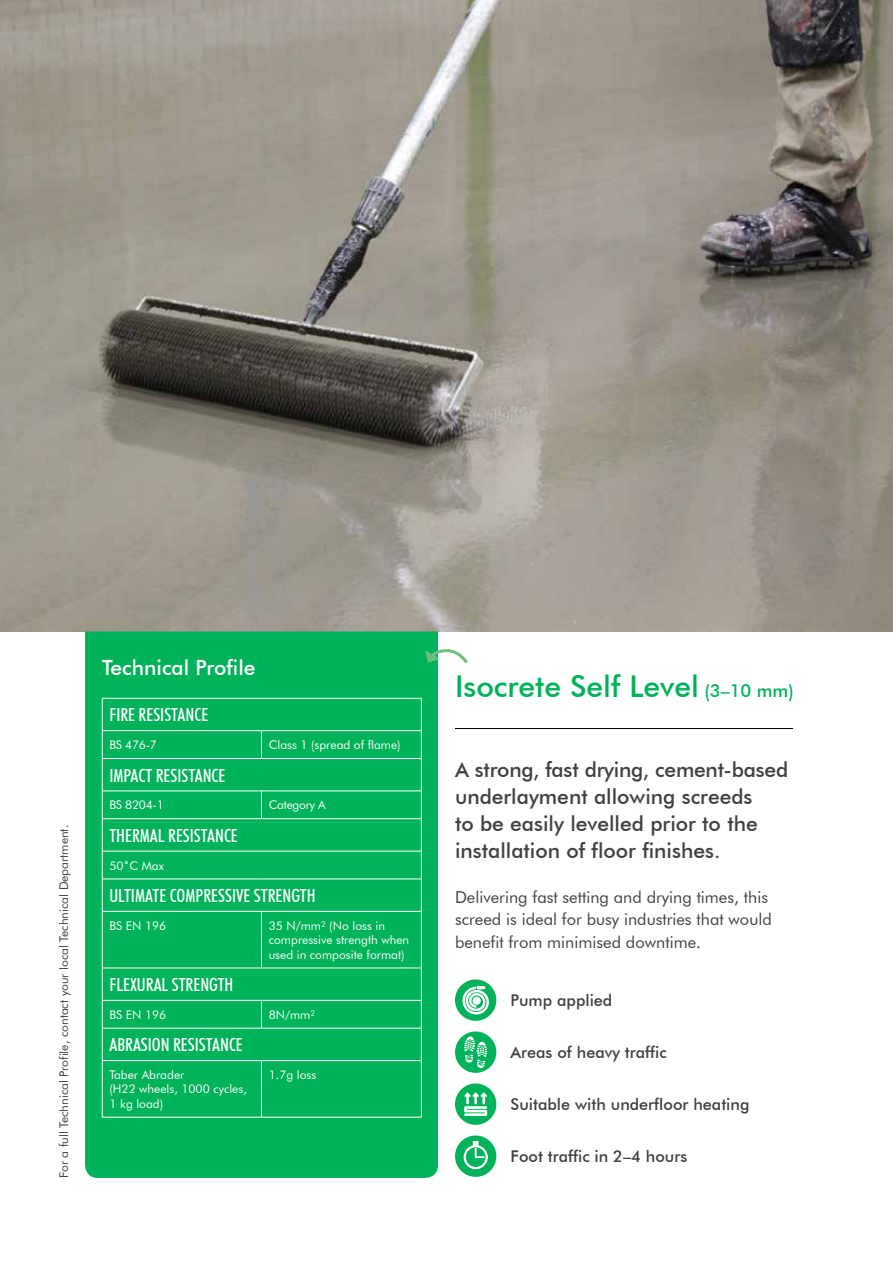
<style>
.page{position:relative;width:893px;height:1263px;background:#fff}
.page>*{position:absolute;margin:0;border:0;box-sizing:border-box;transform-origin:0 0}
.t1{font:500 30px "Futura BT";color:#00b259}
.t2{font:500 21px/27px "Futura BT";color:#414042}
.t3{font:500 21px "Futura BT";color:#fff}
.t4{font:500 condensed 18px "Futura BT";color:#fff}
.t5{font:16.5px/22.5px "Futura BT";color:#414042}
.t6{font:500 16.2px "Futura BT";color:#414042}
.t7{font:12px/14.4px "Futura BT";color:#fff}
.t8{font:12px "Futura BT";color:#414042}
.t9{font:12px "Futura BT";letter-spacing:-.02em;color:#fff}
.s1{font-size:18px}
</style>
<div class="page">
<img style="left:0;top:0;width:893px;height:631px">
<hr style="left:455px;top:728px;width:338px;height:1px;background:#000">
<div style="left:455px;top:979px;width:41px;height:42px;background:#00b259;border-radius:50%"></div>
<svg style="left:462px;top:986px;width:27px;height:28px"></svg>
<div style="left:455px;top:1031px;width:41px;height:42px;background:#00b259;border-radius:50%"></div>
<svg style="left:464px;top:1036px;width:23px;height:32px"></svg>
<div style="left:455px;top:1083px;width:41px;height:42px;background:#00b259;border-radius:50%"></div>
<svg style="left:464px;top:1092px;width:23px;height:24px"></svg>
<div style="left:455px;top:1135px;width:41px;height:42px;background:#00b259;border-radius:50%"></div>
<svg style="left:464px;top:1141px;width:24px;height:28px"></svg>
<div style="left:85px;top:631px;width:353px;height:547px;background:#00b259"></div>
<svg style="left:425px;top:648px;width:43px;height:18px"></svg>
<hr style="left:102px;top:698px;width:1px;height:32px;background:#fff">
<hr style="left:421px;top:698px;width:1px;height:32px;background:#fff">
<hr style="left:102px;top:759px;width:1px;height:32px;background:#fff">
<hr style="left:421px;top:759px;width:1px;height:32px;background:#fff">
<hr style="left:102px;top:818px;width:159px;height:1px;background:#fff">
<hr style="left:102px;top:819px;width:1px;height:32px;background:#fff">
<hr style="left:261px;top:818px;width:161px;height:1px;background:#fff">
<hr style="left:421px;top:819px;width:1px;height:32px;background:#fff">
<hr style="left:102px;top:851px;width:159px;height:1px;background:#fff">
<svg style="left:102px;top:851px;width:1px;height:28px"></svg>
<hr style="left:261px;top:851px;width:161px;height:1px;background:#fff">
<svg style="left:421px;top:851px;width:1px;height:28px"></svg>
<hr style="left:102px;top:879px;width:159px;height:1px;background:#fff">
<hr style="left:102px;top:879px;width:1px;height:32px;background:#fff">
<hr style="left:261px;top:879px;width:161px;height:1px;background:#fff">
<hr style="left:421px;top:879px;width:1px;height:32px;background:#fff">
<hr style="left:102px;top:911px;width:159px;height:1px;background:#fff">
<hr style="left:102px;top:911px;width:1px;height:57px;background:#fff">
<hr style="left:261px;top:911px;width:161px;height:1px;background:#fff">
<hr style="left:261px;top:911px;width:1px;height:57px;background:#fff">
<hr style="left:421px;top:911px;width:1px;height:57px;background:#fff">
<hr style="left:102px;top:968px;width:159px;height:1px;background:#fff">
<hr style="left:102px;top:968px;width:1px;height:32px;background:#fff">
<hr style="left:261px;top:968px;width:161px;height:1px;background:#fff">
<hr style="left:421px;top:968px;width:1px;height:32px;background:#fff">
<hr style="left:102px;top:1000px;width:159px;height:1px;background:#fff">
<svg style="left:102px;top:1000px;width:1px;height:28px"></svg>
<hr style="left:261px;top:1000px;width:161px;height:1px;background:#fff">
<svg style="left:261px;top:1000px;width:1px;height:28px"></svg>
<svg style="left:421px;top:1000px;width:1px;height:28px"></svg>
<hr style="left:102px;top:1028px;width:159px;height:1px;background:#fff">
<hr style="left:102px;top:1028px;width:1px;height:32px;background:#fff">
<hr style="left:261px;top:1028px;width:161px;height:1px;background:#fff">
<hr style="left:421px;top:1028px;width:1px;height:32px;background:#fff">
<hr style="left:102px;top:1060px;width:159px;height:1px;background:#fff">
<hr style="left:102px;top:1061px;width:1px;height:56px;background:#fff">
<hr style="left:261px;top:1060px;width:161px;height:1px;background:#fff">
<hr style="left:261px;top:1061px;width:1px;height:56px;background:#fff">
<hr style="left:421px;top:1061px;width:1px;height:56px;background:#fff">
<hr style="left:102px;top:1117px;width:159px;height:1px;background:#fff">
<hr style="left:261px;top:1117px;width:161px;height:1px;background:#fff">
<hr style="left:102px;top:791px;width:159px;height:1px;background:#fff">
<svg style="left:102px;top:791px;width:1px;height:27px"></svg>
<hr style="left:261px;top:791px;width:161px;height:1px;background:#fff">
<svg style="left:261px;top:791px;width:1px;height:27px"></svg>
<svg style="left:421px;top:791px;width:1px;height:27px"></svg>
<hr style="left:102px;top:698px;width:159px;height:1px;background:#fff">
<hr style="left:261px;top:698px;width:161px;height:1px;background:#fff">
<svg style="left:102px;top:731px;width:1px;height:27px"></svg>
<svg style="left:261px;top:731px;width:1px;height:27px"></svg>
<svg style="left:421px;top:731px;width:1px;height:27px"></svg>
<hr style="left:102px;top:758px;width:159px;height:1px;background:#fff">
<hr style="left:261px;top:758px;width:161px;height:1px;background:#fff">
<hr style="left:102px;top:730px;width:159px;height:1px;background:#fff">
<hr style="left:261px;top:730px;width:161px;height:1px;background:#fff">
<p class="t8" style="left:56px;top:1178px;width:354px;rotate:-90deg">For a full Technical Profile, contact your local Technical Department.</p>
<h2 class="t3" style="left:102px;top:655px;width:155px">Technical Profile</h2>
<h3 class="t4" style="left:109px;top:704px;width:100px">FIRE RESISTANCE</h3>
<p class="t7" style="left:109px;top:737px;width:49px">BS 476-7</p>
<p class="t7" style="left:269px;top:737px;width:134px">Class 1 (spread of flame)</p>
<h3 class="t4" style="left:109px;top:764px;width:117px">IMPACT RESISTANCE</h3>
<p class="t7" style="left:109px;top:798px;width:56px">BS 8204-1</p>
<p class="t9" style="left:269px;top:798px;width:58px">Category A</p>
<h3 class="t4" style="left:109px;top:824px;width:130px">THERMAL RESISTANCE</h3>
<p class="t7" style="left:109px;top:858px;width:56px">50˚C Max</p>
<h3 class="t4" style="left:109px;top:885px;width:208px">ULTIMATE COMPRESSIVE STRENGTH</h3>
<p class="t7" style="left:109px;top:918px;width:58px">BS EN 196</p>
<p class="t7" style="left:269px;top:918px;width:142px">35 N/mm² (No loss in compressive strength when used in composite format)</p>
<h3 class="t4" style="left:109px;top:974px;width:126px">FLEXURAL STRENGTH</h3>
<p class="t7" style="left:109px;top:1007px;width:58px">BS EN 196</p>
<p class="t7" style="left:269px;top:1007px;width:48px">8N/mm²</p>
<h3 class="t4" style="left:109px;top:1034px;width:135px">ABRASION RESISTANCE</h3>
<p class="t7" style="left:109px;top:1067px;width:139px">Taber Abrader<br>(H22 wheels, 1000 cycles,<br>1 kg load)</p>
<p class="t7" style="left:269px;top:1067px;width:49px">1.7g loss</p>
<h1 class="t1" style="left:455px;top:668px;width:340px">Isocrete Self Level <span class="s1">(3–10 mm)</span></h1>
<h2 class="t2" style="left:455px;top:755px;width:335px">A strong, fast drying, cement-based underlayment allowing screeds<br>to be easily levelled prior to the installation of floor finishes.</h2>
<h3 class="t5" style="left:455px;top:885px;width:318px">Delivering fast setting and drying times, this screed is ideal for busy industries that would benefit from minimised downtime.</h3>
<h3 class="t6" style="left:510px;top:991px;width:103px">Pump applied</h3>
<h3 class="t6" style="left:510px;top:1043px;width:158px">Areas of heavy traffic</h3>
<h3 class="t6" style="left:510px;top:1095px;width:240px">Suitable with underfloor heating</h3>
<h3 class="t6" style="left:510px;top:1147px;width:178px">Foot traffic in 2–4 hours</h3>
</div>
